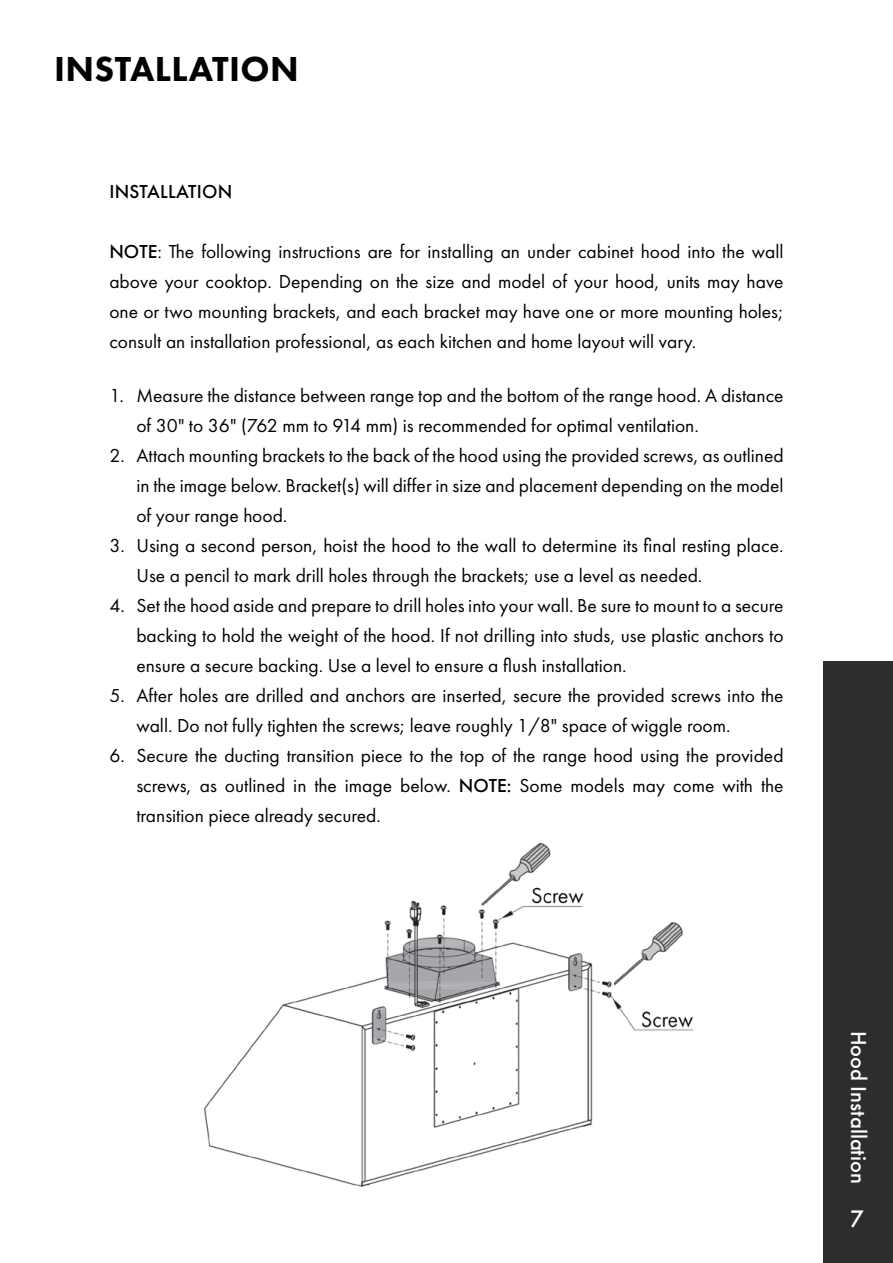
<style>
.page{position:relative;width:893px;height:1263px;background:#fff}
.page>*{position:absolute;margin:0;border:0;box-sizing:border-box;transform-origin:0 0}
.t1{font:800 36px "Futura PT";letter-spacing:.01em;color:#000}
.t2{font:500 24.75px "Futura PT";color:#fff}
.t3{font:500 22.5px "Futura PT";color:#fff}
.t4{font:19.5px/30px "Futura PT";color:#000;text-align:justify}
.t5{font:500 19.5px "Futura PT";letter-spacing:.01em;color:#000}
.s1{font-weight:500}
</style>
<div class="page">
<div style="left:823px;top:661px;width:70px;height:602px;background:#2d2d2c"></div>
<img style="left:204px;top:842px;width:490px;height:345px">
<h1 class="t1" style="left:54px;top:47px;width:246px">INSTALLATION</h1>
<p class="t5" style="left:109px;top:179px;width:124px">INSTALLATION</p>
<p class="t4" style="left:109px;top:236px;width:676px"><span class="s1">NOTE</span>: The following instructions are for installing an under cabinet hood into the wall above your cooktop. Depending on the size and model of your hood, units may have one or two mounting brackets, and each bracket may have one or more mounting holes; consult an installation professional, as each kitchen and home layout will vary.</p>
<p class="t4" style="left:136px;top:380px;width:649px;text-indent:-27px">1. Measure the distance between range top and the bottom of the range hood. A distance of 30" to 36" (762 mm to 914 mm) is recommended for optimal ventilation.</p>
<p class="t4" style="left:136px;top:440px;width:649px;text-indent:-27px">2. Attach mounting brackets to the back of the hood using the provided screws, as outlined in the image below. Bracket(s) will differ in size and placement depending on the model of your range hood.</p>
<p class="t4" style="left:136px;top:530px;width:649px;text-indent:-27px">3. Using a second person, hoist the hood to the wall to determine its final resting place.<br>Use a pencil to mark drill holes through the brackets; use a level as needed.</p>
<p class="t4" style="left:136px;top:590px;width:649px;text-indent:-27px">4. Set the hood aside and prepare to drill holes into your wall. Be sure to mount to a secure backing to hold the weight of the hood. If not drilling into studs, use plastic anchors to ensure a secure backing. Use a level to ensure a flush installation.</p>
<p class="t4" style="left:136px;top:680px;width:649px;text-indent:-27px">5. After holes are drilled and anchors are inserted, secure the provided screws into the wall. Do not fully tighten the screws; leave roughly 1/8" space of wiggle room.</p>
<p class="t4" style="left:136px;top:740px;width:649px;text-indent:-27px">6. Secure the ducting transition piece to the top of the range hood using the provided screws, as outlined in the image below. <span class="s1">NOTE:</span> Some models may come with the transition piece already secured.</p>
<p class="t3" style="left:872px;top:1030px;width:155px;rotate:90deg">Hood Installation</p>
<p class="t2" style="left:850px;top:1204px;width:16px">7</p>
</div>
